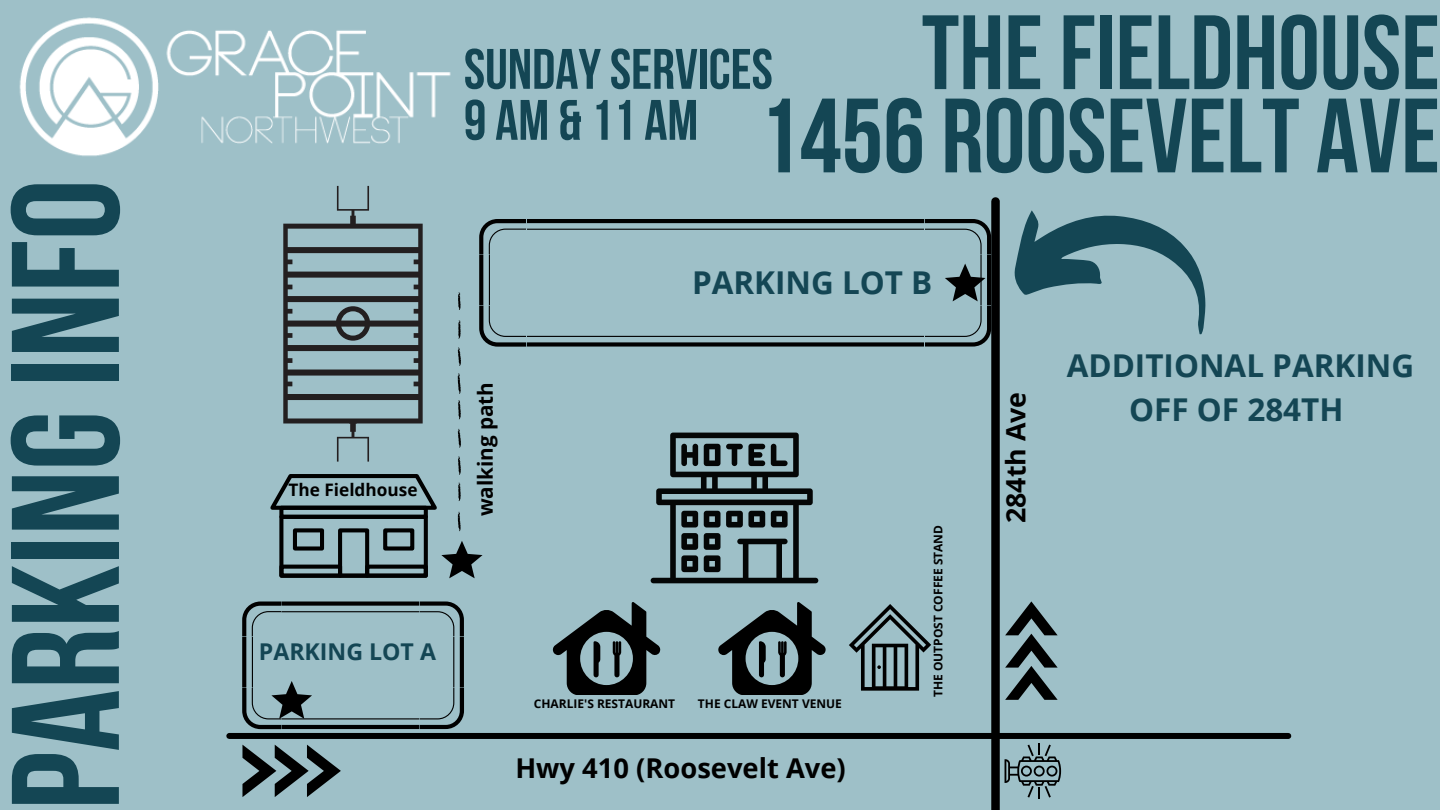
<style>
.page{position:relative;width:1440px;height:810px;background:#9ec0c8}
.page>*{position:absolute;margin:0;border:0;box-sizing:border-box;transform-origin:0 0}
.t1{font:700 152.9px "Bebas Neue";color:#144654}
.t2{font:700 105.4px "Bebas Neue";color:#144654}
.t3{font:700 56.9px "Bebas Neue";color:#144654}
.t4{font:700 31.5px "Open Sans";color:#144654}
.t5{font:700 27.3px "Open Sans";color:#000}
.t6{font:700 26.7px "Open Sans";color:#000}
.t7{font:700 23.1px "Open Sans";color:#144654}
.t8{font:700 20.7px "Open Sans";color:#000}
.t9{font:700 17.2px "Open Sans";color:#000}
.t10{font:700 12px "Open Sans";color:#000}
</style>
<div class="page">
<div style="left:229px;top:733px;width:1059px;height:6px;background:#000"></div>
<div style="left:991px;top:201px;width:9px;height:609px;background:#000"></div>
<svg style="left:242px;top:745px;width:99px;height:52px"></svg>
<svg style="left:1005px;top:601px;width:53px;height:99px"></svg>
<svg style="left:1005px;top:743px;width:56px;height:56px"></svg>
<img style="left:19px;top:17px;width:432px;height:169px">
<svg style="left:479px;top:219px;width:506px;height:128px"></svg>
<svg style="left:945px;top:264px;width:40px;height:37px"></svg>
<svg style="left:458px;top:512px;width:3px;height:19px"></svg>
<svg style="left:458px;top:483px;width:3px;height:18px"></svg>
<svg style="left:458px;top:456px;width:3px;height:19px"></svg>
<svg style="left:458px;top:429px;width:3px;height:19px"></svg>
<svg style="left:458px;top:400px;width:3px;height:19px"></svg>
<svg style="left:458px;top:373px;width:3px;height:21px"></svg>
<svg style="left:458px;top:347px;width:3px;height:19px"></svg>
<svg style="left:458px;top:320px;width:3px;height:19px"></svg>
<svg style="left:458px;top:292px;width:3px;height:18px"></svg>
<svg style="left:441px;top:541px;width:41px;height:37px"></svg>
<svg style="left:283px;top:186px;width:140px;height:276px"></svg>
<div style="left:338px;top:528px;width:31px;height:50px;border:4px solid #000"></div>
<div style="left:279px;top:515px;width:149px;height:63px;border:4px solid #000"></div>
<div style="left:279px;top:565px;width:63px;height:13px;border:4px solid #000"></div>
<div style="left:365px;top:565px;width:63px;height:13px;border:4px solid #000"></div>
<div style="left:293px;top:528px;width:31px;height:23px;border:4px solid #000"></div>
<div style="left:383px;top:528px;width:31px;height:23px;border:4px solid #000"></div>
<div style="left:279px;top:506px;width:149px;height:13px;border:4px solid #000"></div>
<svg style="left:270px;top:474px;width:167px;height:39px"></svg>
<svg style="left:651px;top:433px;width:167px;height:150px"></svg>
<svg style="left:552px;top:602px;width:108px;height:93px"></svg>
<svg style="left:849px;top:604px;width:82px;height:87px"></svg>
<svg style="left:718px;top:602px;width:108px;height:93px"></svg>
<svg style="left:985px;top:197px;width:221px;height:208px"></svg>
<svg style="left:242px;top:602px;width:222px;height:127px"></svg>
<p class="t1" style="left:4px;top:810px;width:632px;rotate:-90deg">PARKINGINFO</p>
<p class="t2" style="left:922px;top:10px;width:520px">THEFIELDHOUSE</p>
<p class="t2" style="left:758px;top:93px;width:683px">1456 ROOSEVELT AVE</p>
<p class="t3" style="left:464px;top:46px;width:311px">SUNDAYSERVICES</p>
<p class="t3" style="left:464px;top:97px;width:236px">9AM&amp;11AM</p>
<p class="t9" style="left:289px;top:477px;width:130px">The Fieldhouse</p>
<p class="t7" style="left:259px;top:635px;width:179px">PARKING LOT A</p>
<p class="t4" style="left:692px;top:260px;width:242px">PARKING LOT B</p>
<p class="t8" style="left:471px;top:516px;width:136px;rotate:-90deg">walking path</p>
<p class="t10" style="left:534px;top:696px;width:143px">CHARLIE'S RESTAURANT</p>
<p class="t10" style="left:698px;top:696px;width:145px">THE CLAW EVENT VENUE</p>
<p class="t5" style="left:515px;top:749px;width:332px">Hwy 410 (Roosevelt Ave)</p>
<p class="t10" style="left:930px;top:697px;width:174px;rotate:-90deg">THE OUTPOST COFFEE STAND</p>
<p class="t6" style="left:997px;top:523px;width:133px;rotate:-90deg">284th Ave</p>
<p class="t4" style="left:1067px;top:343px;width:349px">ADDITIONAL PARKING</p>
<p class="t4" style="left:1129px;top:387px;width:216px">OFF OF 284TH</p>
</div>
